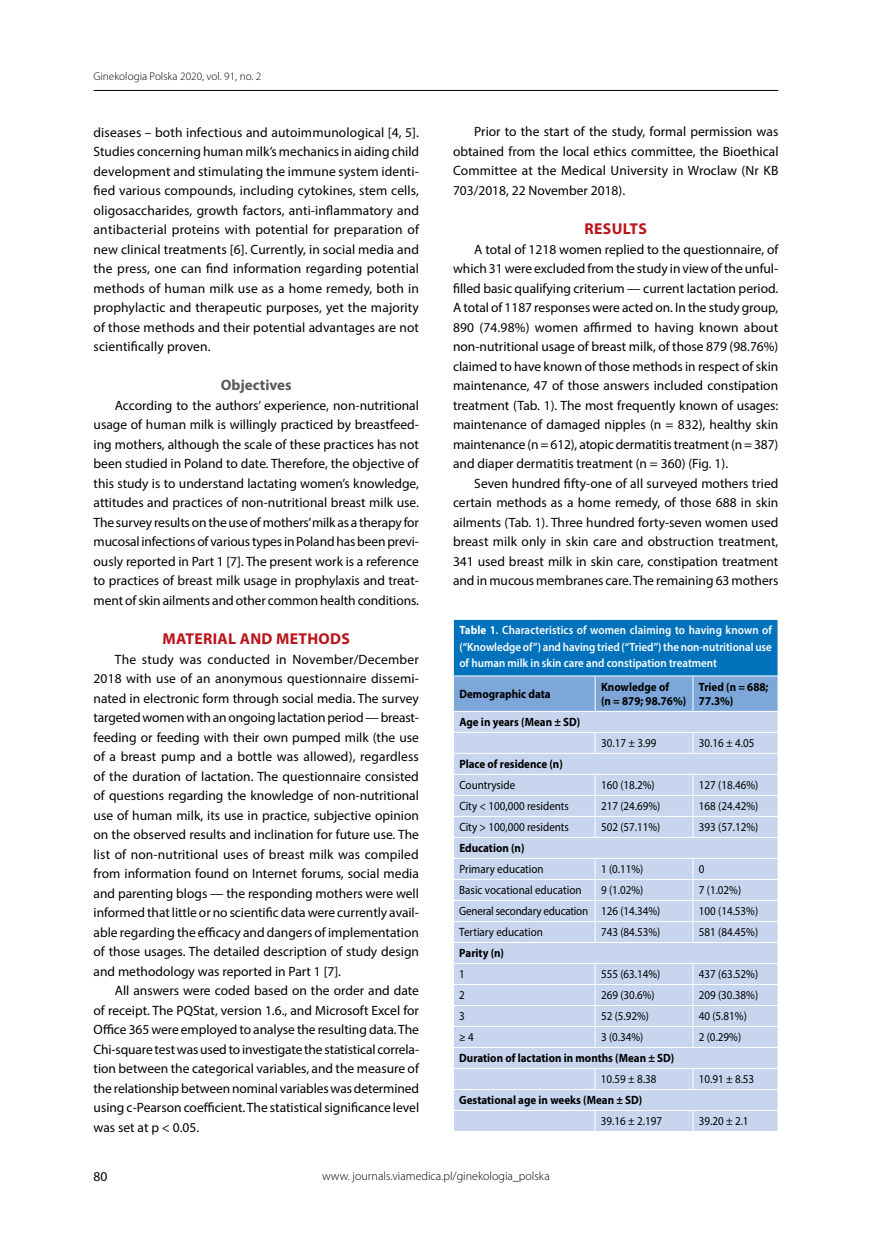
<style>
.page{position:relative;width:872px;height:1234px;background:#fff}
.page>*{position:absolute;margin:0;border:0;box-sizing:border-box;transform-origin:0 0}
.t1{font:700 15.75px "Myriad Pro";letter-spacing:.02em;color:#ba141a}
.t2{font:700 15px "Myriad Pro";color:#58595b}
.t3{font:13.5px/19.5px "Myriad Pro";color:#000;text-align:justify}
.t4{font:12px "Myriad Pro";color:#000;scale:.92 1}
.t5{font:700 12px/14.4px "Myriad Pro";color:#000;scale:.92 1}
.t6{font:600 12px/16.5px "Myriad Pro";color:#fff;text-align:justify;scale:.92 1}
.t7{font:300 12px "Myriad Pro";color:#000}
.t8{font:12px "Myriad Pro";letter-spacing:-.02em;color:#000;scale:.92 1}
.t9{font:300 11.25px "Myriad Pro";color:#000}
.s1{font-weight:700}
</style>
<div class="page">
<hr style="left:94px;top:90px;width:684px;height:1px;background:#000">
<div style="left:453px;top:619px;width:325px;height:56px;background:#0072bc"></div>
<hr style="left:453px;top:619px;width:142px;height:1px;background:#fff">
<hr style="left:453px;top:619px;width:1px;height:56px;background:#fff">
<hr style="left:595px;top:619px;width:98px;height:1px;background:#fff">
<hr style="left:693px;top:619px;width:85px;height:1px;background:#fff">
<hr style="left:777px;top:619px;width:1px;height:56px;background:#fff">
<svg style="left:453px;top:675px;width:325px;height:455px;background:#c4d4ed"></svg>
<p class="t9" style="left:94px;top:71px;width:169px">Ginekologia Polska 2020, vol. 91, no. 2</p>
<p class="t3" style="left:94px;top:122px;width:327px">diseases – both infectious and autoimmunological [4, 5].<br>Studies concerning human milk’s mechanics in aiding child development and stimulating the immune system identi&shy;fied various compounds, including cytokines, stem cells, oligosaccharides, growth factors, anti-inflammatory and antibacterial proteins with potential for preparation of new clinical treatments [6]. Currently, in social media and the press, one can find information regarding potential methods of human milk use as a home remedy, both in prophylactic and therapeutic purposes, yet the majority of those methods and their potential advantages are not scientifically proven.</p>
<p class="t2" style="left:221px;top:375px;width:72px">Objectives</p>
<p class="t3" style="left:94px;top:395px;width:327px;text-indent:21px">According to the authors’ experience, non-nutritional usage of human milk is willingly practiced by breastfeed&shy;ing mothers, although the scale of these practices has not been studied in Poland to date. Therefore, the objective of this study is to understand lactating women’s knowledge, attitudes and practices of non-nutritional breast milk use.<br>The survey results on the use of mothers’milk as a therapy for mucosal infections of various types in Poland has been previ&shy;ously reported in Part 1 [7]. The present work is a reference to practices of breast milk usage in prophylaxis and treat&shy;ment of skin ailments and other common health conditions.</p>
<p class="t1" style="left:162px;top:628px;width:189px">MATERIAL AND METHODS</p>
<p class="t3" style="left:94px;top:649px;width:327px;text-indent:21px">The study was conducted in November/December 2018 with use of an anonymous questionnaire dissemi&shy;nated in electronic form through social media. The survey targeted women with an ongoing lactation period — breast&shy;feeding or feeding with their own pumped milk (the use of a breast pump and a bottle was allowed), regardless of the duration of lactation. The questionnaire consisted of questions regarding the knowledge of non-nutritional use of human milk, its use in practice, subjective opinion on the observed results and inclination for future use. The list of non-nutritional uses of breast milk was compiled from information found on Internet forums, social media and parenting blogs — the responding mothers were well informed that little or no scientific data were currently avail&shy;able regarding the efficacy and dangers of implementation of those usages. The detailed description of study design and methodology was reported in Part 1 [7].</p>
<p class="t3" style="left:94px;top:980px;width:327px;text-indent:21px">All answers were coded based on the order and date of receipt. The PQStat, version 1.6., and Microsoft Excel for Office 365 were employed to analyse the resulting data. The Chi-square test was used to investigate the statistical correla&shy;tion between the categorical variables, and the measure of the relationship between nominal variables was determined using c-Pearson coefficient. The statistical significance level was set at p &lt; 0.05.</p>
<p class="t3" style="left:453px;top:122px;width:327px;text-indent:21px">Prior to the start of the study, formal permission was obtained from the local ethics committee, the Bioethical Committee at the Medical University in Wroclaw (Nr KB 703/2018, 22 November 2018).</p>
<p class="t1" style="left:584px;top:218px;width:64px">RESULTS</p>
<p class="t3" style="left:453px;top:239px;width:327px;text-indent:21px">A total of 1218 women replied to the questionnaire, of which 31 were excluded from the study in view of the unful&shy;filled basic qualifying criterium — current lactation period.<br>A total of 1187 responses were acted on. In the study group, 890 (74.98%) women affirmed to having known about non-nutritional usage of breast milk, of those 879 (98.76%) claimed to have known of those methods in respect of skin maintenance, 47 of those answers included constipation treatment (Tab. 1). The most frequently known of usages: maintenance of damaged nipples (n = 832), healthy skin maintenance (n = 612), atopic dermatitis treatment (n = 387) and diaper dermatitis treatment (n = 360) (Fig. 1).</p>
<p class="t3" style="left:453px;top:473px;width:327px;text-indent:21px">Seven hundred fifty-one of all surveyed mothers tried certain methods as a home remedy, of those 688 in skin ailments (Tab. 1). Three hundred forty-seven women used breast milk only in skin care and obstruction treatment, 341 used breast milk in skin care, constipation treatment and in mucous membranes care. The remaining 63 mothers</p>
<p class="t6" style="left:459px;top:621px;width:341px"><span class="s1">Table 1</span>. Characteristics of women claiming to having known of (“Knowledge of”) and having tried (“Tried”) the non-nutritional use of human milk in skin care and constipation treatment</p>
<p class="t5" style="left:459px;top:686px;width:101px">Demographic data</p>
<p class="t5" style="left:601px;top:679px;width:94px">Knowledge of<br>(n = 879; 98.76%)</p>
<p class="t5" style="left:699px;top:679px;width:77px">Tried (n = 688;<br>77.3%)</p>
<p class="t5" style="left:459px;top:714px;width:133px">Age in years (Mean ± SD)</p>
<p class="t4" style="left:601px;top:735px;width:62px">30.17 ± 3.99</p>
<p class="t4" style="left:699px;top:735px;width:62px">30.16 ± 4.05</p>
<p class="t5" style="left:459px;top:756px;width:114px">Place of residence (n)</p>
<p class="t4" style="left:459px;top:777px;width:62px">Countryside</p>
<p class="t4" style="left:601px;top:777px;width:60px">160 (18.2%)</p>
<p class="t4" style="left:699px;top:777px;width:66px">127 (18.46%)</p>
<p class="t4" style="left:459px;top:798px;width:121px">City &lt; 100,000 residents</p>
<p class="t4" style="left:601px;top:798px;width:66px">217 (24.69%)</p>
<p class="t4" style="left:699px;top:798px;width:66px">168 (24.42%)</p>
<p class="t4" style="left:459px;top:819px;width:121px">City &gt; 100,000 residents</p>
<p class="t4" style="left:601px;top:819px;width:66px">502 (57.11%)</p>
<p class="t4" style="left:699px;top:819px;width:66px">393 (57.12%)</p>
<p class="t5" style="left:459px;top:840px;width:72px">Education (n)</p>
<p class="t4" style="left:459px;top:861px;width:93px">Primary education</p>
<p class="t4" style="left:601px;top:861px;width:47px">1 (0.11%)</p>
<p class="t4" style="left:699px;top:861px;width:8px">0</p>
<p class="t4" style="left:459px;top:882px;width:134px">Basic vocational education</p>
<p class="t4" style="left:601px;top:882px;width:47px">9 (1.02%)</p>
<p class="t4" style="left:699px;top:882px;width:47px">7 (1.02%)</p>
<p class="t8" style="left:459px;top:903px;width:220px">General secondary education 126 (14.34%)</p>
<p class="t4" style="left:699px;top:903px;width:66px">100 (14.53%)</p>
<p class="t4" style="left:459px;top:924px;width:92px">Tertiary education</p>
<p class="t4" style="left:601px;top:924px;width:66px">743 (84.53%)</p>
<p class="t4" style="left:699px;top:924px;width:66px">581 (84.45%)</p>
<p class="t5" style="left:459px;top:945px;width:50px">Parity (n)</p>
<p class="t4" style="left:459px;top:966px;width:8px">1</p>
<p class="t4" style="left:601px;top:966px;width:66px">555 (63.14%)</p>
<p class="t4" style="left:699px;top:966px;width:66px">437 (63.52%)</p>
<p class="t4" style="left:459px;top:987px;width:8px">2</p>
<p class="t4" style="left:601px;top:987px;width:60px">269 (30.6%)</p>
<p class="t4" style="left:699px;top:987px;width:66px">209 (30.38%)</p>
<p class="t4" style="left:459px;top:1008px;width:8px">3</p>
<p class="t4" style="left:601px;top:1008px;width:54px">52 (5.92%)</p>
<p class="t4" style="left:699px;top:1008px;width:54px">40 (5.81%)</p>
<p class="t4" style="left:459px;top:1029px;width:17px">≥ 4</p>
<p class="t4" style="left:601px;top:1029px;width:47px">3 (0.34%)</p>
<p class="t4" style="left:699px;top:1029px;width:47px">2 (0.29%)</p>
<p class="t5" style="left:459px;top:1050px;width:235px">Duration of lactation in months (Mean ± SD)</p>
<p class="t4" style="left:601px;top:1071px;width:62px">10.59 ± 8.38</p>
<p class="t4" style="left:699px;top:1071px;width:62px">10.91 ± 8.53</p>
<p class="t5" style="left:459px;top:1092px;width:200px">Gestational age in weeks (Mean ± SD)</p>
<p class="t4" style="left:601px;top:1113px;width:68px">39.16 ± 2.197</p>
<p class="t4" style="left:699px;top:1113px;width:56px">39.20 ± 2.1</p>
<p class="t3" style="left:94px;top:1166px;width:15px">80</p>
<p class="t7" style="left:322px;top:1169px;width:229px">www. journals.viamedica.pl/ginekologia_polska</p>
</div>
